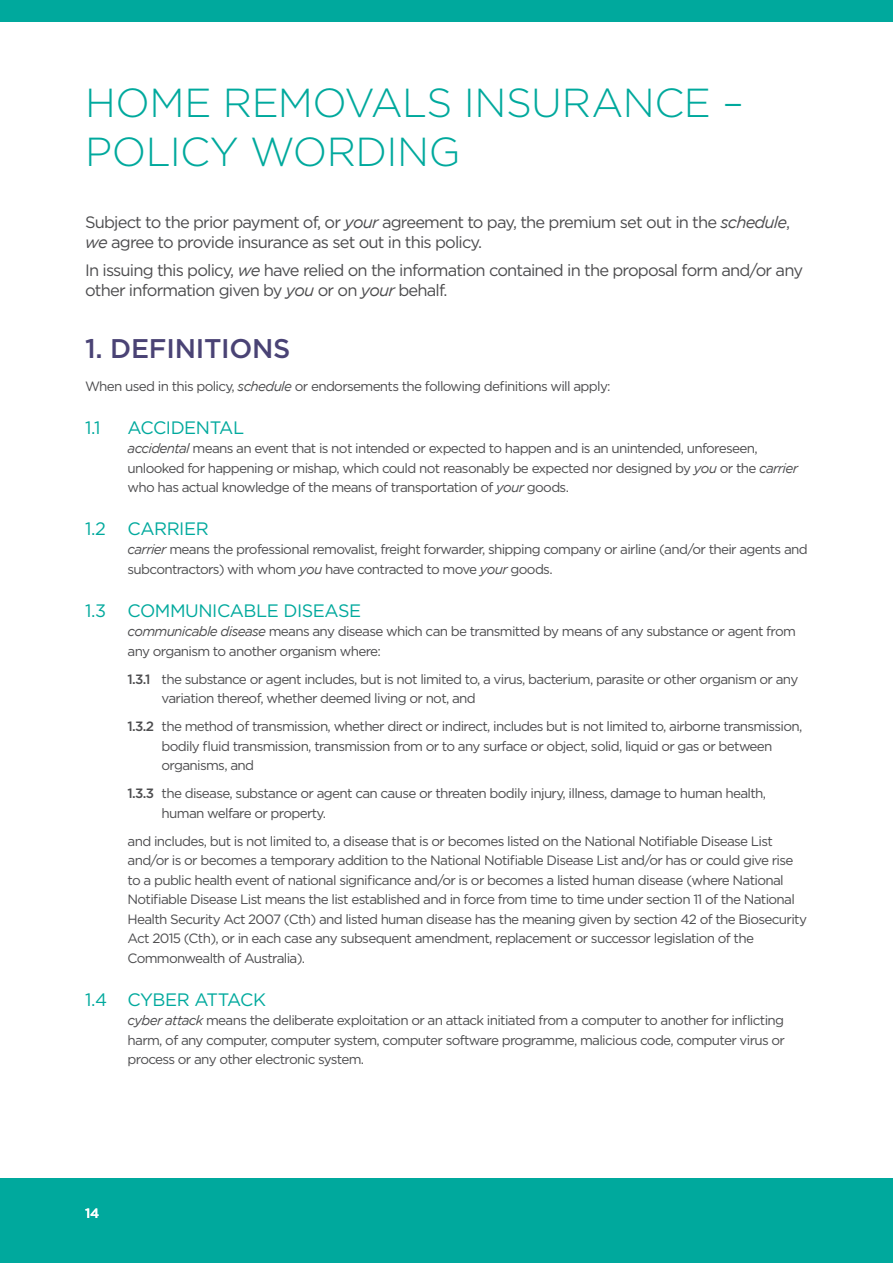
<style>
.page{position:relative;width:893px;height:1263px;background:#fff}
.page>*{position:absolute;margin:0;border:0;box-sizing:border-box;transform-origin:0 0}
.t1{font:300 40.5px/48.6px "Gotham";letter-spacing:-.01em;color:#00a99d}
.t2{font:500 27px "Gotham";letter-spacing:-.01em;color:#4a4375}
.t3{font:18px "Gotham";letter-spacing:-.025em;color:#00a99d}
.t4{font:16.5px/19.8px "Gotham";letter-spacing:-.05em;color:#4d4d4f}
.t5{font:13.5px/19.5px "Gotham";letter-spacing:-.05em;color:#4d4d4f}
.t6{font:500 13.5px "Gotham";color:#fff}
.s1{font-style:italic}
.s2{font-weight:500}
</style>
<div class="page">
<div style="left:0;top:0;width:893px;height:21px;background:#00a99d"></div>
<div style="left:0;top:1178px;width:893px;height:85px;background:#00a99d"></div>
<h1 class="t1" style="left:85px;top:78px;width:660px">HOME REMOVALS INSURANCE –<br>POLICY WORDING</h1>
<p class="t4" style="left:85px;top:212px;width:707px">Subject to the prior payment of, or <span class="s1">your</span> agreement to pay, the premium set out in the <span class="s1">schedule</span>, <span class="s1">we</span> agree to provide insurance as set out in this policy.</p>
<p class="t4" style="left:85px;top:260px;width:720px">In issuing this policy, <span class="s1">we</span> have relied on the information contained in the proposal form and/or any other information given by <span class="s1">you</span> or on <span class="s1">your</span> behalf.</p>
<h2 class="t2" style="left:85px;top:331px;width:207px">1. DEFINITIONS</h2>
<p class="t5" style="left:85px;top:376px;width:527px">When used in this policy, <span class="s1">schedule</span> or endorsements the following definitions will apply:</p>
<h3 class="t3" style="left:85px;top:416px;width:17px">1.1</h3>
<h3 class="t3" style="left:128px;top:416px;width:118px">ACCIDENTAL</h3>
<p class="t5" style="left:128px;top:438px;width:672px"><span class="s1">accidental</span> means an event that is not intended or expected to happen and is an unintended, unforeseen, unlooked for happening or mishap, which could not reasonably be expected nor designed by <span class="s1">you</span> or the <span class="s1">carrier </span>who has actual knowledge of the means of transportation of <span class="s1">your</span> goods.</p>
<h3 class="t3" style="left:85px;top:517px;width:125px">1.2 CARRIER</h3>
<p class="t5" style="left:128px;top:540px;width:682px"><span class="s1">carrier</span> means the professional removalist, freight forwarder, shipping company or airline (and/or their agents and subcontractors) with whom <span class="s1">you</span> have contracted to move <span class="s1">your</span> goods.</p>
<h3 class="t3" style="left:85px;top:599px;width:278px">1.3 COMMUNICABLE DISEASE</h3>
<p class="t5" style="left:128px;top:621px;width:670px"><span class="s1">communicable disease</span> means any disease which can be transmitted by means of any substance or agent from any organism to another organism where:</p>
<p class="t5" style="left:162px;top:669px;width:638px;text-indent:-34px"><span class="s2">1.3.1</span> the substance or agent includes, but is not limited to, a virus, bacterium, parasite or other organism or any variation thereof, whether deemed living or not, and</p>
<p class="t5" style="left:162px;top:716px;width:642px;text-indent:-34px"><span class="s2">1.3.2</span> the method of transmission, whether direct or indirect, includes but is not limited to, airborne transmission, bodily fluid transmission, transmission from or to any surface or object, solid, liquid or gas or between organisms, and</p>
<p class="t5" style="left:162px;top:783px;width:606px;text-indent:-34px"><span class="s2">1.3.3</span> the disease, substance or agent can cause or threaten bodily injury, illness, damage to human health, human welfare or property.</p>
<p class="t5" style="left:128px;top:831px;width:681px">and includes, but is not limited to, a disease that is or becomes listed on the National Notifiable Disease List and/or is or becomes a temporary addition to the National Notifiable Disease List and/or has or could give rise to a public health event of national significance and/or is or becomes a listed human disease (where National Notifiable Disease List means the list established and in force from time to time under section 11 of the National Health Security Act 2007 (Cth) and listed human disease has the meaning given by section 42 of the Biosecurity Act 2015 (Cth), or in each case any subsequent amendment, replacement or successor legislation of the Commonwealth of Australia).</p>
<h3 class="t3" style="left:85px;top:988px;width:183px">1.4 CYBER ATTACK</h3>
<p class="t5" style="left:128px;top:1010px;width:659px;text-align:justify"><span class="s1">cyber attack</span> means the deliberate exploitation or an attack initiated from a computer to another for inflicting harm, of any computer, computer system, computer software programme, malicious code, computer virus or process or any other electronic system.</p>
<p class="t6" style="left:85px;top:1205px;width:16px">14</p>
</div>
